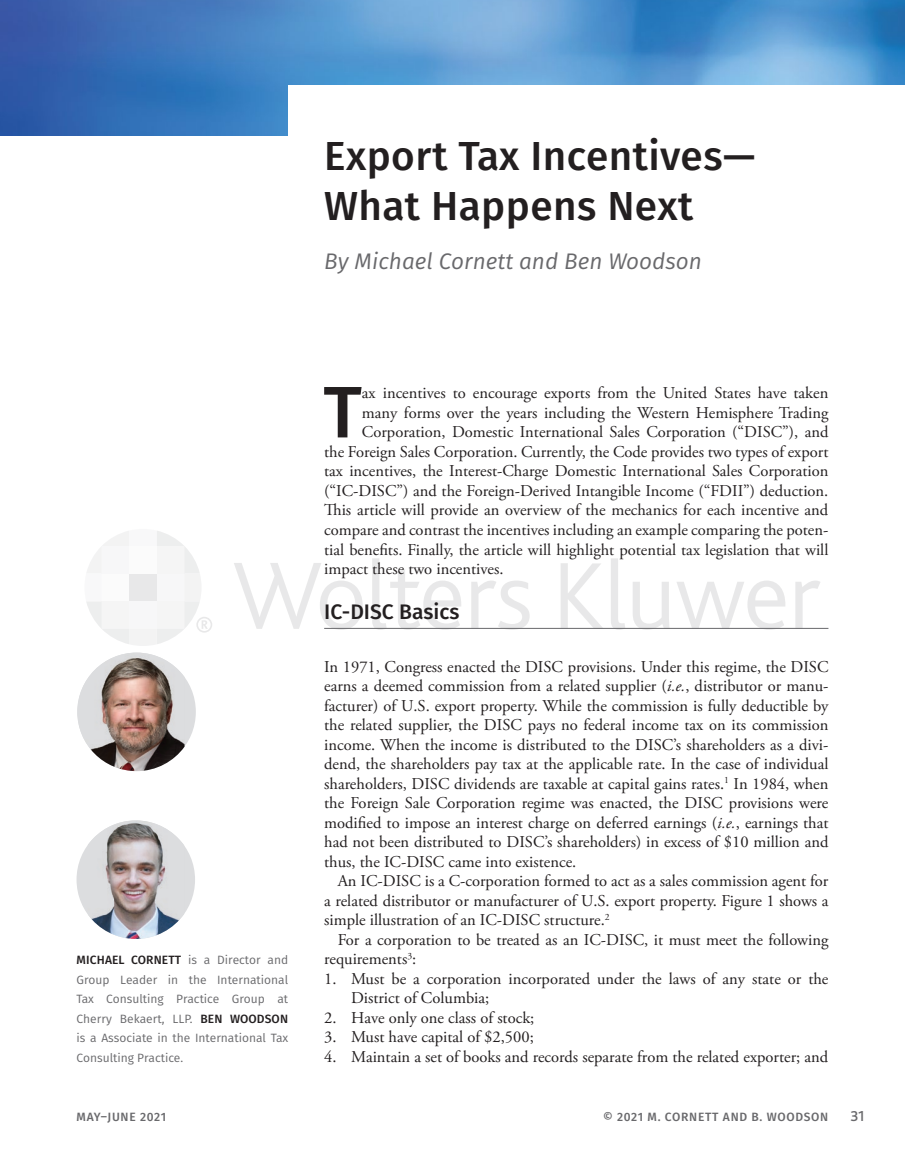
<style>
.page{position:relative;width:905px;height:1175px;background:#fff}
.page>*{position:absolute;margin:0;border:0;box-sizing:border-box;transform-origin:0 0}
.t1{font:500 72.9px "Fira Sans";color:#231f20}
.t2{font:500 40.5px/49.5px "Fira Sans";letter-spacing:.01em;color:#231f20}
.t3{font:italic 22.5px "Fira Sans";color:#69696c}
.t4{font:500 21px "Fira Sans";color:#231f20}
.t5{font:16.5px/19.5px "Adobe Garamond Pro";color:#231f20;text-align:justify}
.t6{font:500 15px "Bliss 2";color:#69696c}
.t7{font:12px/19.5px "Fira Sans";color:#69696c;text-align:justify}
.t8{font:500 12px "Fira Sans";letter-spacing:.06em;color:#69696c}
.t9{font:500 12px "Fira Sans";letter-spacing:.01em;color:#231f20}
.s1{font-weight:500;color:#231f20}
.s2{font-style:italic}
</style>
<div class="page">
<img style="left:0;top:0;width:904px;height:135px">
<svg style="left:234px;top:563px;width:128px;height:67px"></svg>
<svg style="left:372px;top:558px;width:89px;height:72px"></svg>
<svg style="left:795px;top:581px;width:25px;height:47px"></svg>
<svg style="left:471px;top:581px;width:58px;height:49px"></svg>
<svg style="left:560px;top:563px;width:44px;height:65px"></svg>
<svg style="left:610px;top:558px;width:15px;height:72px"></svg>
<svg style="left:632px;top:582px;width:38px;height:48px"></svg>
<svg style="left:676px;top:581px;width:109px;height:49px"></svg>
<svg style="left:86px;top:531px;width:126px;height:115px"></svg>
<div style="left:288px;top:85px;width:616px;height:60px;background:#fff"></div>
<hr style="left:324px;top:628px;width:504px;height:1px;background:#69696c">
<div style="left:77px;top:820px;width:118px;height:119px;background:#dcdddf;border-radius:50%"></div>
<img style="left:88px;top:820px;width:95px;height:119px">
<div style="left:77px;top:652px;width:119px;height:119px;background:#dcdddf;border-radius:50%"></div>
<img style="left:77px;top:652px;width:107px;height:119px">
<h2 class="t2" style="left:324px;top:129px;width:432px">Export Tax Incentives—<br>What Happens Next</h2>
<h3 class="t3" style="left:324px;top:245px;width:379px">By Michael Cornett and Ben Woodson</h3>
<p class="t7" style="left:76px;top:950px;width:213px;text-indent:112px">is a Director and Group Leader in the International Tax Consulting Practice Group at Cherry Bekaert, LLP. <span class="s1">BEN</span></p>
<p class="t9" style="left:77px;top:950px;width:70px">MICHAEL CORNETT</p>
<p class="t9" style="left:230px;top:1009px;width:19px">WOODSON</p>
<p class="t7" style="left:76px;top:1028px;width:213px">is a Associate in the International Tax<br>Consulting Practice.</p>
<h1 class="t1" style="left:323px;top:353px;width:39px">T</h1>
<p class="t5" style="left:362px;top:384px;width:468px">ax incentives to encourage exports from the United States have taken</p>
<p class="t5" style="left:362px;top:403px;width:468px">many forms over the years including the Western Hemisphere Trading</p>
<p class="t5" style="left:362px;top:423px;width:468px">Corporation, Domestic International Sales Corporation (“DISC”), and</p>
<p class="t5" style="left:324px;top:442px;width:506px">the Foreign Sales Corporation. Currently, the Code provides two types of export</p>
<p class="t5" style="left:324px;top:462px;width:505px">tax incentives, the Interest-Charge Domestic International Sales Corporation</p>
<p class="t5" style="left:324px;top:481px;width:506px">(“IC-DISC”) and the Foreign-Derived Intangible Income (“FDII”) deduction.</p>
<p class="t5" style="left:324px;top:501px;width:505px">This article will provide an overview of the mechanics for each incentive and</p>
<p class="t5" style="left:324px;top:520px;width:505px">compare and contrast the incentives including an example comparing the poten-</p>
<p class="t5" style="left:324px;top:540px;width:505px">tial benefits. Finally, the article will highlight potential tax legislation that will</p>
<p class="t5" style="left:324px;top:559px;width:181px">impact these two incentives.</p>
<p class="t4" style="left:324px;top:595px;width:137px">IC-DISC Basics</p>
<p class="t5" style="left:324px;top:657px;width:506px">In 1971, Congress enacted the DISC provisions. Under this regime, the DISC earns a deemed commission from a related supplier (<span class="s2">i.e.</span>, distributor or manu&shy;facturer) of U.S. export property. While the commission is fully deductible by the related supplier, the DISC pays no federal income tax on its commission income. When the income is distributed to the DISC’s shareholders as a divi&shy;dend, the shareholders pay tax at the applicable rate. In the case of individual shareholders, DISC dividends are taxable at capital gains rates.<sup>1</sup> In 1984, when the Foreign Sale Corporation regime was enacted, the DISC provisions were modified to impose an interest charge on deferred earnings (<span class="s2">i.e.</span>, earnings that had not been distributed to DISC’s shareholders) in excess of $10 million and thus, the IC-DISC came into existence.</p>
<p class="t5" style="left:324px;top:871px;width:506px;text-indent:13px">An IC-DISC is a C-corporation formed to act as a sales commission agent for a related distributor or manufacturer of U.S. export property. Figure 1 shows a simple illustration of an IC-DISC structure.<sup>2</sup></p>
<p class="t5" style="left:324px;top:930px;width:505px;text-indent:13px">For a corporation to be treated as an IC-DISC, it must meet the following requirements<sup>3</sup>:</p>
<p class="t5" style="left:351px;top:969px;width:479px;text-indent:-27px">1. Must be a corporation incorporated under the laws of any state or the<br>District of Columbia;</p>
<p class="t5" style="left:324px;top:1008px;width:212px">2. Have only one class of stock;</p>
<p class="t5" style="left:324px;top:1027px;width:211px">3. Must have capital of $2,500;</p>
<p class="t5" style="left:324px;top:1047px;width:505px">4. Maintain a set of books and records separate from the related exporter; and</p>
<p class="t8" style="left:77px;top:1107px;width:91px">May–June 2021</p>
<p class="t8" style="left:603px;top:1107px;width:227px">© 2021 M. Cornett and B. Woodson</p>
<p class="t6" style="left:850px;top:1106px;width:16px">31</p>
</div>
